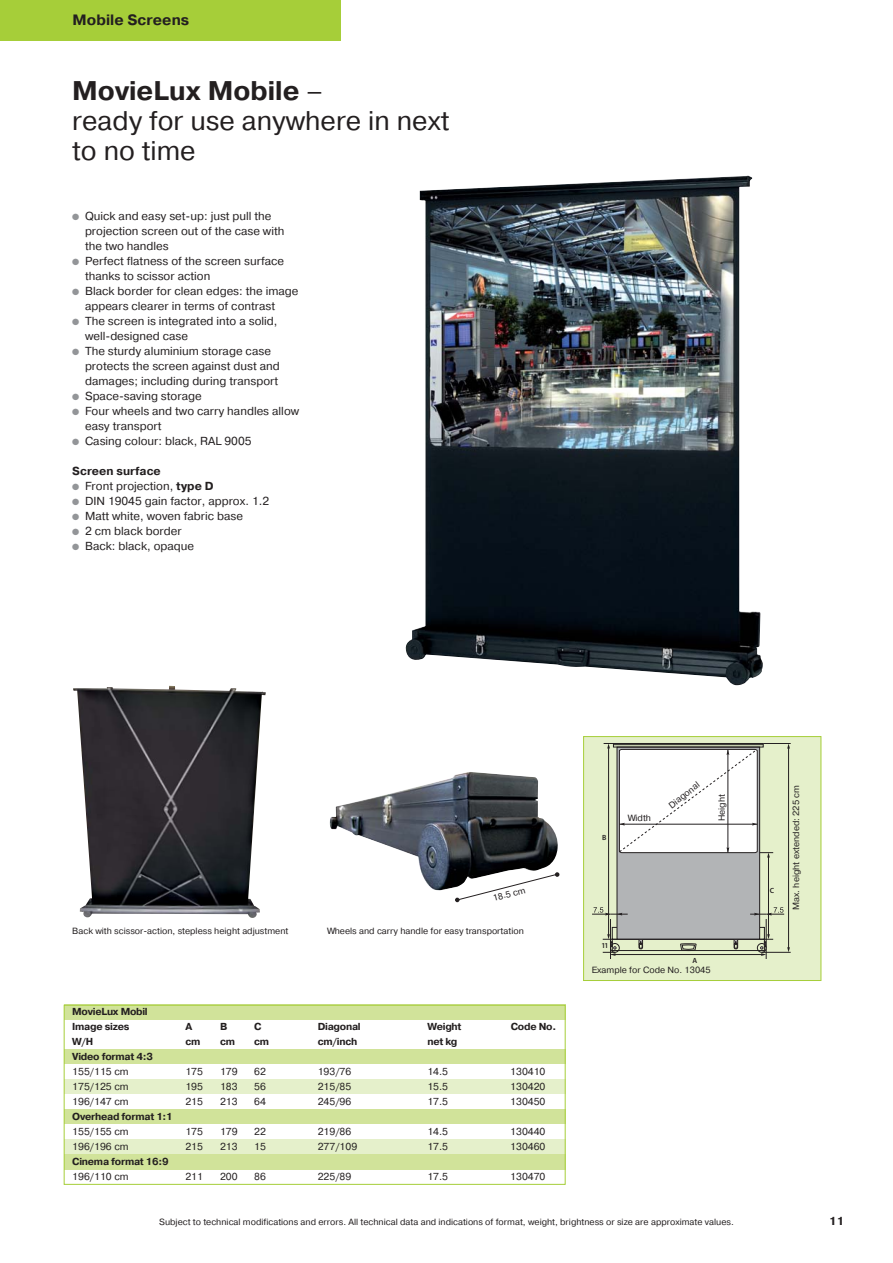
<style>
.page{position:relative;width:893px;height:1263px;background:#fff}
.page>*{position:absolute;margin:0;border:0;box-sizing:border-box;transform-origin:0 0}
.t1{font:27px/30px "Pragmatica";color:#231f20}
.t2{font:700 15px "Pragmatica";color:#231f20}
.t3{font:11.7px/15px "Pragmatica";color:#231f20}
.t4{font:700 11.7px "Pragmatica";color:#231f20}
.t5{font:10.2px "Pragmatica";color:#231f20}
.t6{font:700 10.2px/15px "Pragmatica";letter-spacing:-.025em;color:#231f20}
.t7{font:9px "Pragmatica";color:#231f20}
.t8{font:600 7.5px "Myriad Pro";color:#231f20}
.s1{font-weight:700}
.s2{color:#939598}
</style>
<div class="page">
<div style="left:0;top:0;width:340px;height:40px;background:#a6ce39"></div>
<div style="left:64px;top:1005px;width:502px;height:15px;background:#d1e39a"></div>
<div style="left:64px;top:1050px;width:502px;height:15px;background:#d1e39a"></div>
<div style="left:64px;top:1080px;width:502px;height:15px;background:#e5f0cb"></div>
<div style="left:64px;top:1110px;width:502px;height:15px;background:#d1e39a"></div>
<div style="left:64px;top:1140px;width:502px;height:15px;background:#e5f0cb"></div>
<div style="left:64px;top:1155px;width:502px;height:15px;background:#d1e39a"></div>
<div style="left:64px;top:1005px;width:502px;height:180px;border:1px solid #a6ce39"></div>
<div style="left:584px;top:737px;width:237px;height:243px;background:#e5f0cb"></div>
<div style="left:583px;top:736px;width:238px;height:245px;border:1px solid #a6ce39"></div>
<div style="left:617px;top:747px;width:143px;height:192px;background:#b2b4b6"></div>
<div style="left:613px;top:743px;width:150px;height:4px;border:1px solid #231f20"></div>
<div style="left:612px;top:939px;width:153px;height:12px;border:1px solid #231f20"></div>
<svg style="left:680px;top:943px;width:16px;height:8px"></svg>
<hr style="left:613px;top:744px;width:150px;height:1px;background:#231f20">
<svg style="left:734px;top:940px;width:4px;height:9px"></svg>
<svg style="left:639px;top:940px;width:4px;height:9px"></svg>
<hr style="left:788px;top:746px;width:1px;height:203px;background:#231f20">
<svg style="left:604px;top:743px;width:9px;height:6px"></svg>
<hr style="left:608px;top:746px;width:1px;height:189px;background:#231f20">
<svg style="left:619px;top:743px;width:172px;height:115px"></svg>
<hr style="left:768px;top:855px;width:1px;height:80px;background:#231f20">
<svg style="left:592px;top:907px;width:36px;height:52px"></svg>
<hr style="left:611px;top:954px;width:153px;height:1px;background:#231f20">
<svg style="left:750px;top:907px;width:41px;height:52px"></svg>
<img style="left:73px;top:686px;width:193px;height:232px">
<img style="left:330px;top:772px;width:228px;height:119px">
<svg style="left:455px;top:872px;width:104px;height:30px"></svg>
<img style="left:405px;top:176px;width:358px;height:509px">
<p class="t2" style="left:73px;top:15px;width:118px">Mobile Screens</p>
<h1 class="t1" style="left:72px;top:78px;width:379px"><span class="s1">MovieLux Mobile</span> –<br>ready for use anywhere in next to no time</h1>
<p class="t3" style="left:85px;top:210px;width:201px;text-indent:-13px"><span class="s2">●</span> Quick and easy set-up: just pull the projection screen out of the case with the two handles</p>
<p class="t3" style="left:85px;top:255px;width:201px;text-indent:-13px"><span class="s2">●</span> Perfect flatness of the screen surface thanks to scissor action</p>
<p class="t3" style="left:85px;top:285px;width:215px;text-indent:-13px"><span class="s2">●</span> Black border for clean edges: the image appears clearer in terms of contrast</p>
<p class="t3" style="left:85px;top:315px;width:194px;text-indent:-13px"><span class="s2">●</span> The screen is integrated into a solid, well-designed case</p>
<p class="t3" style="left:85px;top:345px;width:196px;text-indent:-13px"><span class="s2">●</span> The sturdy aluminium storage case protects the screen against dust and damages; including during transport</p>
<p class="t3" style="left:72px;top:390px;width:131px"><span class="s2">●</span> Space-saving storage</p>
<p class="t3" style="left:85px;top:405px;width:216px;text-indent:-13px"><span class="s2">●</span> Four wheels and two carry handles allow easy transport</p>
<p class="t3" style="left:72px;top:435px;width:181px"><span class="s2">●</span> Casing colour: black, RAL 9005</p>
<p class="t4" style="left:72px;top:467px;width:90px">Screen surface</p>
<p class="t3" style="left:72px;top:480px;width:143px"><span class="s2">●</span> Front projection, <span class="s1">type D</span></p>
<p class="t3" style="left:72px;top:495px;width:198px"><span class="s2">●</span> DIN 19045 gain factor, approx. 1.2</p>
<p class="t3" style="left:72px;top:510px;width:172px"><span class="s2">●</span> Matt white, woven fabric base</p>
<p class="t3" style="left:72px;top:525px;width:111px"><span class="s2">●</span> 2 cm black border</p>
<p class="t3" style="left:72px;top:540px;width:123px"><span class="s2">●</span> Back: black, opaque</p>
<p class="t7" style="left:492px;top:895px;width:35px;rotate:-15deg">18.5 cm</p>
<p class="t7" style="left:72px;top:927px;width:218px">Back with scissor-action, stepless height adjustment</p>
<p class="t7" style="left:327px;top:927px;width:198px">Wheels and carry handle for easy transportation</p>
<p class="t6" style="left:72px;top:1005px;width:77px">MovieLux Mobil<br>Image sizes</p>
<p class="t6" style="left:185px;top:1020px;width:8px">A</p>
<p class="t6" style="left:220px;top:1020px;width:9px">B</p>
<p class="t6" style="left:254px;top:1020px;width:9px">C</p>
<p class="t6" style="left:318px;top:1020px;width:44px">Diagonal</p>
<p class="t6" style="left:427px;top:1020px;width:36px">Weight</p>
<p class="t6" style="left:511px;top:1020px;width:47px">Code No.</p>
<p class="t6" style="left:72px;top:1035px;width:23px">W/H</p>
<p class="t6" style="left:185px;top:1035px;width:17px">cm</p>
<p class="t6" style="left:220px;top:1035px;width:17px">cm</p>
<p class="t6" style="left:254px;top:1035px;width:17px">cm</p>
<p class="t6" style="left:318px;top:1035px;width:41px">cm/inch</p>
<p class="t6" style="left:427px;top:1035px;width:32px">net kg</p>
<p class="t6" style="left:72px;top:1050px;width:82px">Video format 4:3</p>
<p class="t5" style="left:72px;top:1068px;width:58px">155/115 cm</p>
<p class="t5" style="left:185px;top:1068px;width:19px">175</p>
<p class="t5" style="left:220px;top:1068px;width:19px">179</p>
<p class="t5" style="left:254px;top:1068px;width:13px">62</p>
<p class="t5" style="left:318px;top:1068px;width:35px">193/76</p>
<p class="t5" style="left:427px;top:1068px;width:22px">14.5</p>
<p class="t5" style="left:510px;top:1068px;width:37px">130410</p>
<p class="t5" style="left:72px;top:1083px;width:58px">175/125 cm</p>
<p class="t5" style="left:185px;top:1083px;width:19px">195</p>
<p class="t5" style="left:220px;top:1083px;width:19px">183</p>
<p class="t5" style="left:254px;top:1083px;width:13px">56</p>
<p class="t5" style="left:318px;top:1083px;width:35px">215/85</p>
<p class="t5" style="left:427px;top:1083px;width:22px">15.5</p>
<p class="t5" style="left:510px;top:1083px;width:37px">130420</p>
<p class="t5" style="left:72px;top:1098px;width:58px">196/147 cm</p>
<p class="t5" style="left:185px;top:1098px;width:19px">215</p>
<p class="t5" style="left:220px;top:1098px;width:19px">213</p>
<p class="t5" style="left:254px;top:1098px;width:13px">64</p>
<p class="t5" style="left:318px;top:1098px;width:35px">245/96</p>
<p class="t5" style="left:427px;top:1098px;width:22px">17.5</p>
<p class="t5" style="left:510px;top:1098px;width:37px">130450</p>
<p class="t6" style="left:72px;top:1110px;width:102px">Overhead format 1:1</p>
<p class="t5" style="left:72px;top:1128px;width:58px">155/155 cm</p>
<p class="t5" style="left:185px;top:1128px;width:19px">175</p>
<p class="t5" style="left:220px;top:1128px;width:19px">179</p>
<p class="t5" style="left:254px;top:1128px;width:13px">22</p>
<p class="t5" style="left:318px;top:1128px;width:35px">219/86</p>
<p class="t5" style="left:427px;top:1128px;width:22px">14.5</p>
<p class="t5" style="left:510px;top:1128px;width:37px">130440</p>
<p class="t5" style="left:72px;top:1143px;width:58px">196/196 cm</p>
<p class="t5" style="left:185px;top:1143px;width:19px">215</p>
<p class="t5" style="left:220px;top:1143px;width:19px">213</p>
<p class="t5" style="left:254px;top:1143px;width:13px">15</p>
<p class="t5" style="left:318px;top:1143px;width:41px">277/109</p>
<p class="t5" style="left:427px;top:1143px;width:22px">17.5</p>
<p class="t5" style="left:510px;top:1143px;width:37px">130460</p>
<p class="t6" style="left:72px;top:1155px;width:98px">Cinema format 16:9</p>
<p class="t5" style="left:72px;top:1173px;width:58px">196/110 cm</p>
<p class="t5" style="left:185px;top:1173px;width:19px">211</p>
<p class="t5" style="left:220px;top:1173px;width:19px">200</p>
<p class="t5" style="left:254px;top:1173px;width:13px">86</p>
<p class="t5" style="left:318px;top:1173px;width:35px">225/89</p>
<p class="t5" style="left:427px;top:1173px;width:22px">17.5</p>
<p class="t5" style="left:510px;top:1173px;width:37px">130470</p>
<p class="t8" style="left:602px;top:833px;width:6px">B</p>
<p class="t7" style="left:628px;top:814px;width:24px">Width</p>
<p class="t7" style="left:668px;top:803px;width:38px;rotate:-38deg">Diagonal</p>
<p class="t7" style="left:719px;top:821px;width:28px;rotate:-90deg">Height</p>
<p class="t7" style="left:793px;top:910px;width:126px;rotate:-90deg">Max. height extended: 225 cm</p>
<p class="t8" style="left:770px;top:886px;width:6px">C</p>
<p class="t8" style="left:601px;top:941px;width:9px">11</p>
<p class="t8" style="left:692px;top:956px;width:6px">A</p>
<p class="t7" style="left:592px;top:966px;width:121px">Example for Code No. 13045</p>
<p class="t7" style="left:159px;top:1219px;width:576px">Subject to technical modifications and errors. All technical data and indications of format, weight, brightness or size are approximate values.</p>
<p class="t4" style="left:829px;top:1217px;width:17px">11</p>
</div>
